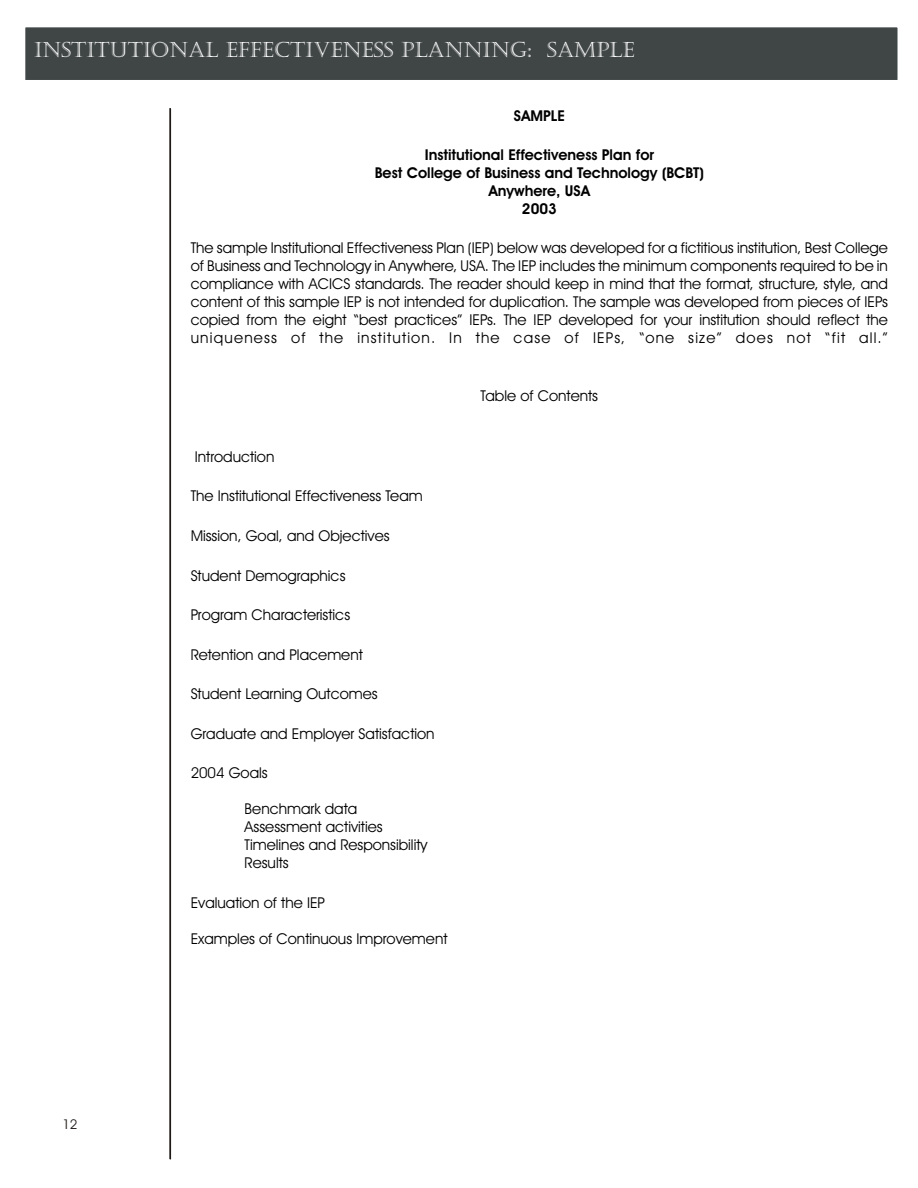
<style>
.page{position:relative;width:918px;height:1188px;background:#fff}
.page>*{position:absolute;margin:0;border:0;box-sizing:border-box;transform-origin:0 0}
.t1{font:21px "Castellar";color:#fff}
.t2{font:15px/18px "Avant Garde Bk BT";color:#000;text-align:justify}
.t3{font:700 15px/17.9px "Avant Garde Bk BT";color:#000;text-align:center}
.t4{font:13.5px "Avant Garde Bk BT";color:#1f1a17}
</style>
<div class="page">
<div style="left:22px;top:24px;width:879px;height:59px;background:#404545;border:3px solid #fff"></div>
<svg style="left:169px;top:108px;width:3px;height:1052px;background:#7b7876"></svg>
<h1 class="t1" style="left:142px;top:27px;width:96px">HEADER</h1>
<h1 class="t1" style="left:34px;top:38px;width:602px">INSTITUTIONAL EFFECTIVENESS PLANNING: SAMPLE</h1>
<p class="t3" style="left:514px;top:108px;width:53px">SAMPLE</p>
<p class="t3" style="left:375px;top:147px;width:330px">Institutional Effectiveness Plan for<br>Best College of Business and Technology (BCBT)<br>Anywhere, USA<br>2003</p>
<p class="t2" style="left:191px;top:240px;width:699px">The sample Institutional Effectiveness Plan (IEP) below was developed for a fictitious institution, Best College of Business and Technology in Anywhere, USA. The IEP includes the minimum components required to be in compliance with ACICS standards. The reader should keep in mind that the format, structure, style, and content of this sample IEP is not intended for duplication. The sample was developed from pieces of IEPs copied from the eight “best practices” IEPs. The IEP developed for your institution should reflect the uniqueness of the institution. In the case of IEPs, “one size” does not “fit all.”</p>
<p class="t4" style="left:62px;top:1119px;width:17px">12</p>
<p class="t2" style="left:195px;top:449px;width:81px">Introduction</p>
<p class="t2" style="left:191px;top:489px;width:234px">The Institutional Effectiveness Team</p>
<p class="t2" style="left:191px;top:528px;width:200px">Mission, Goal, and Objectives</p>
<p class="t2" style="left:191px;top:568px;width:156px">Student Demographics</p>
<p class="t2" style="left:191px;top:607px;width:161px">Program Characteristics</p>
<p class="t2" style="left:191px;top:647px;width:174px">Retention and Placement</p>
<p class="t2" style="left:191px;top:686px;width:189px">Student Learning Outcomes</p>
<p class="t2" style="left:191px;top:726px;width:245px">Graduate and Employer Satisfaction</p>
<p class="t2" style="left:191px;top:765px;width:79px">2004 Goals</p>
<p class="t2" style="left:245px;top:801px;width:184px;text-align:left">Benchmark data<br>Assessment activities<br>Timelines and Responsibility<br>Results</p>
<p class="t2" style="left:191px;top:895px;width:136px">Evaluation of the IEP</p>
<p class="t2" style="left:191px;top:931px;width:258px">Examples of Continuous Improvement</p>
<p class="t2" style="left:481px;top:388px;width:119px">Table of Contents</p>
</div>
